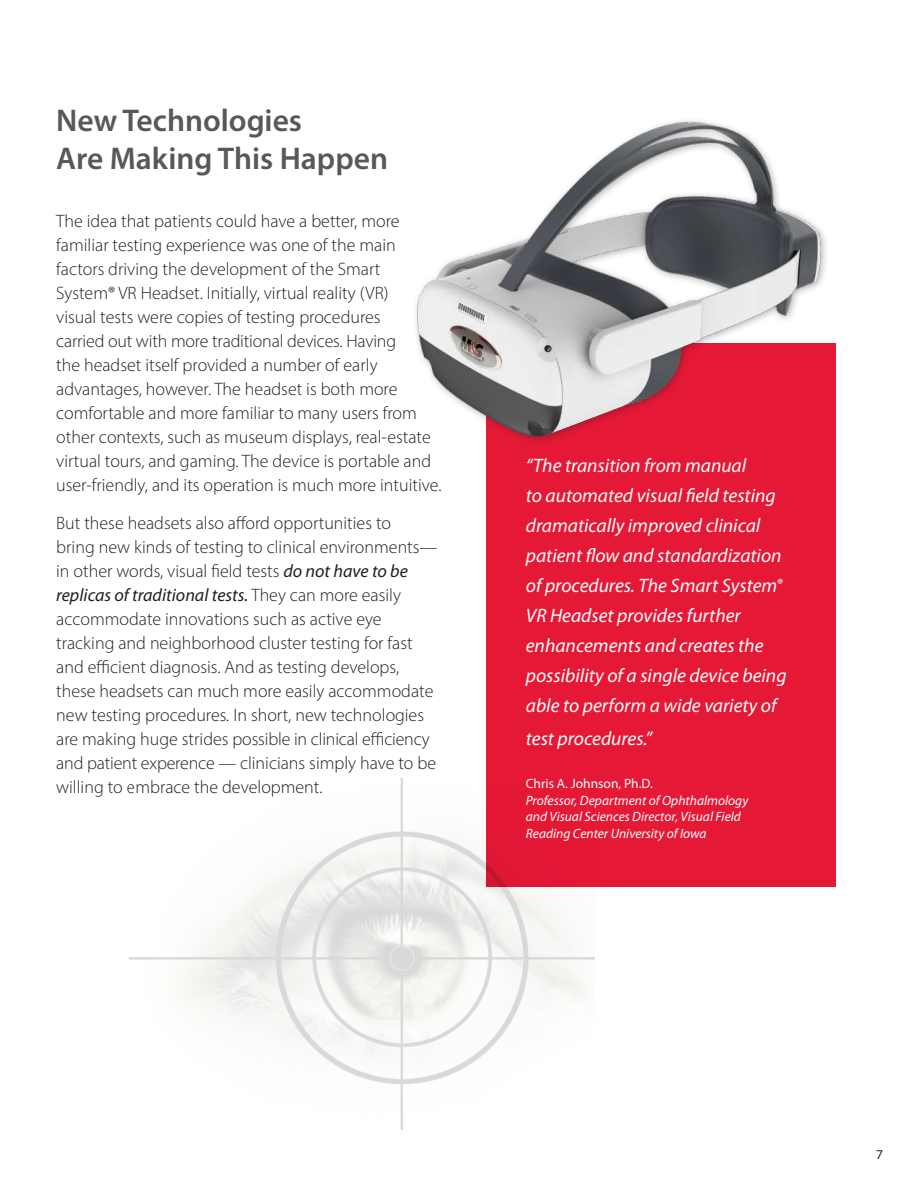
<style>
.page{position:relative;width:918px;height:1188px;background:#fff}
.page>*{position:absolute;margin:0;border:0;box-sizing:border-box;transform-origin:0 0}
.t1{font:600 31.5px/37.8px "Myriad Pro";color:#57585a}
.t2{font:italic 19.5px/30px "Myriad Pro";color:#fff}
.t3{font:300 18px/24px "Myriad Pro";color:#231f20}
.t4{font:italic 13.5px/16.5px "Myriad Pro";color:#fff}
.t5{font:13.5px "Myriad Pro";color:#fff}
.t6{font:13.5px "Myriad Pro";color:#231f20}
.s1{font-weight:400;font-style:italic}
</style>
<div class="page">
<div style="left:487px;top:343px;width:349px;height:543px;background:#e51836"></div>
<img style="left:129px;top:778px;width:466px;height:351px">
<img style="left:415px;top:120px;width:411px;height:366px">
<h1 class="t1" style="left:56px;top:101px;width:333px">New Technologies<br>Are Making This Happen</h1>
<p class="t3" style="left:56px;top:209px;width:387px">The idea that patients could have a better, more familiar testing experience was one of the main factors driving the development of the Smart System® VR Headset. Initially, virtual reality (VR)<br>visual tests were copies of testing procedures<br>carried out with more traditional devices. Having<br>the headset itself provided a number of early advantages, however. The headset is both more comfortable and more familiar to many users from other contexts, such as museum displays, real-estate virtual tours, and gaming. The device is portable and user-friendly, and its operation is much more intuitive.</p>
<p class="t3" style="left:56px;top:511px;width:383px">But these headsets also afford opportunities to<br>bring new kinds of testing to clinical environments— in other words, visual field tests <span class="s1">do not have to be replicas of traditional tests.</span> They can more easily accommodate innovations such as active eye tracking and neighborhood cluster testing for fast and efficient diagnosis. And as testing develops, these headsets can much more easily accommodate new testing procedures. In short, new technologies are making huge strides possible in clinical efficiency and patient experence — clinicians simply have to be willing to embrace the development.</p>
<p class="t2" style="left:526px;top:450px;width:262px">“The transition from manual<br>to automated visual field testing dramatically improved clinical patient flow and standardization of procedures. The Smart System<sup>®<br></sup>VR Headset provides further enhancements and creates the possibility of a single device being able to perform a wide variety of</p>
<p class="t2" style="left:526px;top:723px;width:128px">test procedures.”</p>
<p class="t5" style="left:526px;top:775px;width:129px">Chris A. Johnson, Ph.D.</p>
<p class="t4" style="left:526px;top:792px;width:224px">Professor, Department of Ophthalmology and Visual Sciences Director, Visual Field<br>Reading Center University of Iowa</p>
<p class="t6" style="left:876px;top:1146px;width:8px">7</p>
</div>
